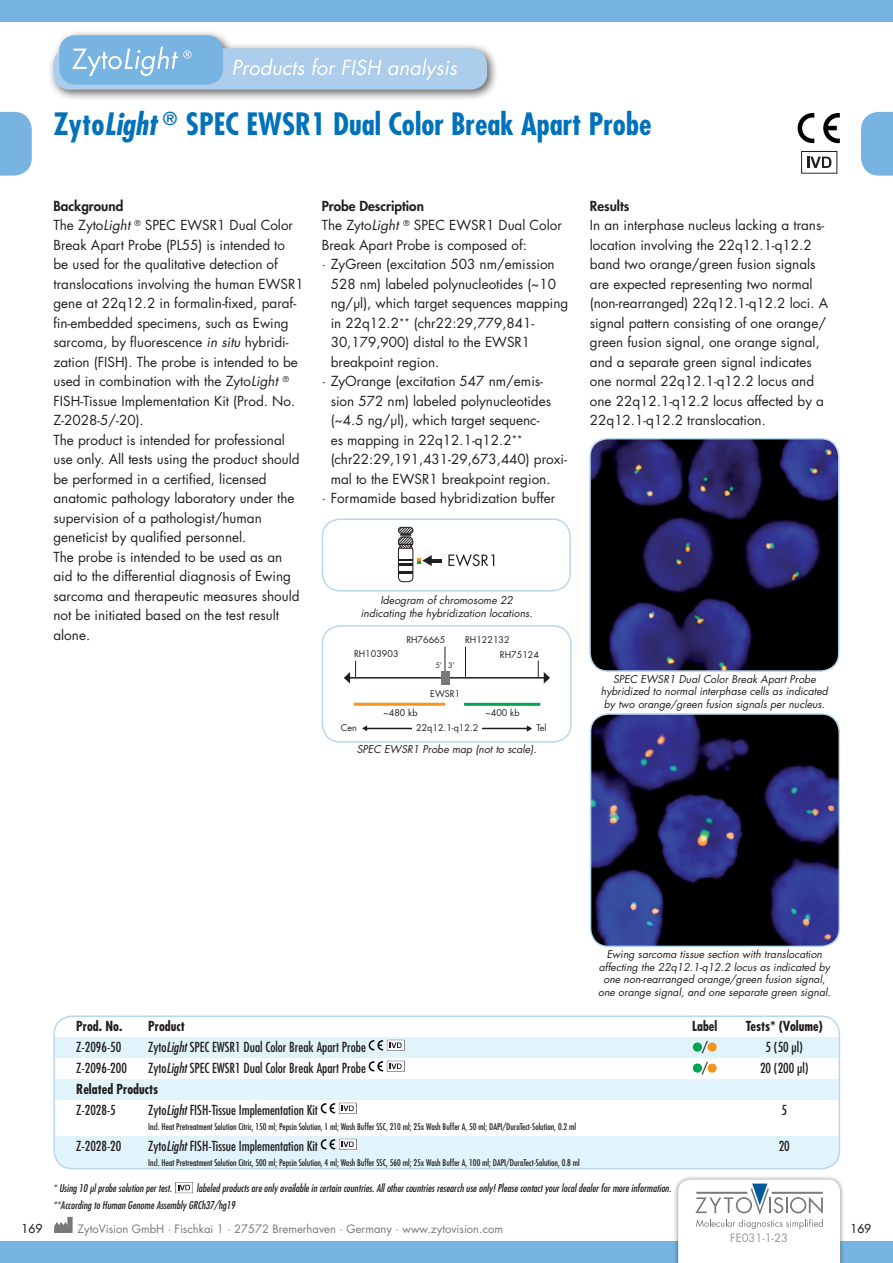
<style>
.page{position:relative;width:893px;height:1263px;background:#fff}
.page>*{position:absolute;margin:0;border:0;box-sizing:border-box;transform-origin:0 0}
.t1{font:700 condensed 30px "Futura Std";color:#0072bc}
.t2{font:13.5px/19.5px "Futura Std";color:#231f20}
.t3{font:condensed 13.5px "Futura Std";color:#231f20}
.t4{font:700 condensed 13.5px "Futura Std";color:#231f20}
.t5{font:800 13.5px "Futura Std";color:#231f20}
.t6{font:500 12px "Futura Std";color:#231f20}
.t7{font:11.25px "Futura Std";color:#76787b}
.t8{font:11.25px "Futura Std";color:#939598}
.t9{font:italic 10.5px/12.6px "Futura Std";color:#231f20;text-align:center}
.t10{font:italic condensed 10.5px/16.5px "Futura Std";color:#231f20}
.t11{font:condensed 9px "Futura Std";color:#231f20}
.t12{font:9px/14.2px "Futura Std";color:#231f20}
.t13{font:7.5px "Futura Std";color:#231f20}
.s1{font-style:italic}
.s2{font-weight:800}
</style>
<div class="page">
<svg style="left:0;top:112px;width:32px;height:64px;background:#81b9e4"></svg>
<svg style="left:861px;top:112px;width:32px;height:64px;background:#80b9e3"></svg>
<div style="left:0;top:1242px;width:893px;height:21px;background:#77b4e2"></div>
<svg style="left:54px;top:1217px;width:19px;height:16px"></svg>
<div style="left:48px;top:29px;width:451px;height:73px;background:#231f20;opacity:.75"></div>
<div style="left:54px;top:48px;width:433px;height:42px;background:#acceec;border-radius:16px"></div>
<div style="left:59px;top:35px;width:164px;height:50px;background:#77b4e2;border-radius:16px"></div>
<svg style="left:233px;top:58px;width:224px;height:22px"></svg>
<svg style="left:72px;top:47px;width:120px;height:29px"></svg>
<div style="left:0;top:0;width:893px;height:21px;background:#77b4e2"></div>
<svg style="left:175px;top:1182px;width:18px;height:12px"></svg>
<svg style="left:823px;top:113px;width:17px;height:30px"></svg>
<svg style="left:798px;top:113px;width:16px;height:30px"></svg>
<svg style="left:801px;top:151px;width:36px;height:23px"></svg>
<div style="left:673px;top:1175px;width:172px;height:88px;background:#231f20;opacity:.5"></div>
<svg style="left:678px;top:1180px;width:162px;height:83px"></svg>
<img style="left:590px;top:439px;width:249px;height:232px">
<div style="left:589px;top:438px;width:250px;height:234px;border:2px solid #b9d6ef;border-radius:18px"></div>
<img style="left:590px;top:714px;width:249px;height:232px">
<div style="left:590px;top:713px;width:250px;height:234px;border:2px solid #b9d6ef;border-radius:18px"></div>
<div style="left:54px;top:1079px;width:785px;height:21px;background:#e1f4fc"></div>
<div style="left:54px;top:1037px;width:785px;height:21px;background:#e1f4fc"></div>
<div style="left:54px;top:1136px;width:785px;height:33px;background:#e1f4fc"></div>
<div style="left:53px;top:1015px;width:787px;height:154px;border:2px solid #b9d6ef;border-radius:18px"></div>
<svg style="left:369px;top:1039px;width:36px;height:13px"></svg>
<div style="left:693px;top:1042px;width:9px;height:10px;background:#00a550;border-radius:50%"></div>
<svg style="left:707px;top:1042px;width:10px;height:10px"></svg>
<svg style="left:369px;top:1060px;width:36px;height:12px"></svg>
<div style="left:693px;top:1063px;width:9px;height:10px;background:#00a550;border-radius:50%"></div>
<svg style="left:707px;top:1063px;width:10px;height:10px"></svg>
<svg style="left:321px;top:1102px;width:36px;height:12px"></svg>
<svg style="left:321px;top:1138px;width:36px;height:13px"></svg>
<div style="left:322px;top:518px;width:249px;height:73px;border:2px solid #b9d6ef;border-radius:18px"></div>
<svg style="left:448px;top:554px;width:46px;height:12px"></svg>
<svg style="left:397px;top:527px;width:45px;height:56px"></svg>
<div style="left:322px;top:625px;width:250px;height:118px;border:2px solid #b9d6ef;border-radius:18px"></div>
<svg style="left:362px;top:725px;width:5px;height:6px"></svg>
<hr style="left:366px;top:728px;width:162px;height:1px;background:#231f20">
<svg style="left:527px;top:725px;width:5px;height:6px"></svg>
<div style="left:413px;top:724px;width:69px;height:8px;background:#fff"></div>
<hr style="left:349px;top:677px;width:195px;height:1px;background:#231f20">
<hr style="left:464px;top:703px;width:76px;height:3px;background:#00a550">
<hr style="left:354px;top:703px;width:91px;height:3px;background:#f7931d">
<svg style="left:344px;top:661px;width:12px;height:23px"></svg>
<svg style="left:538px;top:661px;width:12px;height:23px"></svg>
<hr style="left:445px;top:647px;width:1px;height:31px;background:#231f20">
<hr style="left:465px;top:647px;width:1px;height:31px;background:#231f20">
<div style="left:442px;top:671px;width:8px;height:14px;background:#76787b"></div>
<h1 class="t1" style="left:53px;top:106px;width:600px">Zyto<span class="s1">Light</span> <sup>®</sup> SPEC EWSR1 Dual Color Break Apart Probe</h1>
<p class="t2" style="left:53px;top:196px;width:252px"><span class="s2">Background<br></span>The Zyto<span class="s1">Light</span> <sup>®</sup> SPEC EWSR1 Dual Color Break Apart Probe (PL55) is intended to<br>be used for the qualitative detection of translocations involving the human EWSR1 gene at 22q12.2 in formalin-fixed, paraf&shy;fin-embedded specimens, such as Ewing sarcoma, by fluorescence <span class="s1">in situ</span> hybridi&shy;zation (FISH). The probe is intended to be used in combination with the Zyto<span class="s1">Light</span> <sup>® </sup>FISH-Tissue Implementation Kit (Prod. No.<br>Z-2028-5/-20).<br>The product is intended for professional use only. All tests using the product should be performed in a certified, licensed anatomic pathology laboratory under the supervision of a pathologist/human geneticist by qualified personnel.<br>The probe is intended to be used as an aid to the differential diagnosis of Ewing sarcoma and therapeutic measures should not be initiated based on the test result alone.</p>
<p class="t5" style="left:322px;top:197px;width:104px">Probe Description</p>
<p class="t2" style="left:322px;top:216px;width:242px">The Zyto<span class="s1">Light</span> <sup>®</sup> SPEC EWSR1 Dual Color</p>
<p class="t2" style="left:322px;top:235px;width:207px">Break Apart Probe is composed of:</p>
<p class="t2" style="left:322px;top:255px;width:235px">· ZyGreen (excitation 503 nm/emission</p>
<p class="t2" style="left:331px;top:274px;width:227px">528 nm) labeled polynucleotides (~10</p>
<p class="t2" style="left:331px;top:294px;width:239px">ng/µl), which target sequences mapping</p>
<p class="t2" style="left:331px;top:313px;width:205px">in 22q12.2<sup>**</sup> (chr22:29,779,841-</p>
<p class="t2" style="left:331px;top:333px;width:201px">30,179,900) distal to the EWSR1</p>
<p class="t2" style="left:331px;top:352px;width:110px">breakpoint region.</p>
<p class="t2" style="left:322px;top:372px;width:223px">· ZyOrange (excitation 547 nm/emis-</p>
<p class="t2" style="left:331px;top:391px;width:222px">sion 572 nm) labeled polynucleotides</p>
<p class="t2" style="left:331px;top:411px;width:210px">(~4.5 ng/µl), which target sequenc-</p>
<p class="t2" style="left:331px;top:430px;width:193px">es mapping in 22q12.1-q12.2<sup>**</sup></p>
<p class="t2" style="left:331px;top:450px;width:238px">(chr22:29,191,431-29,673,440) proxi-</p>
<p class="t2" style="left:331px;top:469px;width:221px">mal to the EWSR1 breakpoint region.</p>
<p class="t2" style="left:322px;top:489px;width:235px">· Formamide based hybridization buffer</p>
<p class="t9" style="left:361px;top:594px;width:173px">Ideogram of chromosome 22 indicating the hybridization locations.</p>
<p class="t12" style="left:406px;top:633px;width:41px">RH76665</p>
<p class="t12" style="left:500px;top:633px;width:41px;text-indent:-35px">RH122132<br>RH75124</p>
<p class="t12" style="left:354px;top:647px;width:46px">RH103903</p>
<p class="t13" style="left:435px;top:660px;width:21px">5’ 3’</p>
<p class="t12" style="left:430px;top:686px;width:32px">EWSR1</p>
<p class="t12" style="left:383px;top:706px;width:36px">~480 kb</p>
<p class="t12" style="left:485px;top:706px;width:36px">~400 kb</p>
<p class="t12" style="left:341px;top:721px;width:17px">Cen</p>
<p class="t12" style="left:416px;top:721px;width:64px">22q12.1-q12.2</p>
<p class="t12" style="left:537px;top:721px;width:12px">Tel</p>
<p class="t9" style="left:357px;top:743px;width:181px">SPEC EWSR1 Probe map (not to scale).</p>
<p class="t5" style="left:590px;top:197px;width:41px">Results</p>
<p class="t2" style="left:590px;top:216px;width:240px">In an interphase nucleus lacking a trans&shy;location involving the 22q12.1-q12.2 band two orange/green fusion signals are expected representing two normal (non-rearranged) 22q12.1-q12.2 loci. A signal pattern consisting of one orange/ green fusion signal, one orange signal, and a separate green signal indicates one normal 22q12.1-q12.2 locus and one 22q12.1-q12.2 locus affected by a 22q12.1-q12.2 translocation.</p>
<p class="t9" style="left:601px;top:673px;width:229px">SPEC EWSR1 Dual Color Break Apart Probe hybridized to normal interphase cells as indicated by two orange/green fusion signals per nucleus.</p>
<p class="t9" style="left:598px;top:948px;width:234px">Ewing sarcoma tissue section with translocation affecting the 22q12.1-q12.2 locus as indicated by one non-rearranged orange/green fusion signal, one orange signal, and one separate green signal.</p>
<p class="t4" style="left:76px;top:1017px;width:48px">Prod. No.</p>
<p class="t4" style="left:148px;top:1017px;width:38px">Product</p>
<p class="t4" style="left:692px;top:1017px;width:27px">Label</p>
<p class="t4" style="left:746px;top:1017px;width:78px">Tests* (Volume)</p>
<p class="t3" style="left:76px;top:1038px;width:47px">Z-2096-50</p>
<p class="t3" style="left:148px;top:1038px;width:219px">Zyto<span class="s1">Light</span> SPEC EWSR1 Dual Color Break Apart Probe</p>
<p class="t3" style="left:702px;top:1038px;width:7px">/</p>
<p class="t3" style="left:766px;top:1038px;width:39px">5 (50 μl)</p>
<p class="t3" style="left:76px;top:1059px;width:52px">Z-2096-200</p>
<p class="t3" style="left:148px;top:1059px;width:219px">Zyto<span class="s1">Light</span> SPEC EWSR1 Dual Color Break Apart Probe</p>
<p class="t3" style="left:702px;top:1059px;width:7px">/</p>
<p class="t3" style="left:760px;top:1059px;width:50px">20 (200 μl)</p>
<p class="t4" style="left:76px;top:1080px;width:84px">Related Products</p>
<p class="t3" style="left:76px;top:1101px;width:41px">Z-2028-5</p>
<p class="t3" style="left:148px;top:1101px;width:171px">Zyto<span class="s1">Light</span> FISH-Tissue Implementation Kit</p>
<p class="t3" style="left:781px;top:1101px;width:7px">5</p>
<p class="t11" style="left:148px;top:1121px;width:429px">Incl. Heat Pretreatment Solution Citric, 150 ml; Pepsin Solution, 1 ml; Wash Buffer SSC, 210 ml; 25x Wash Buffer A, 50 ml; DAPI/DuraTect-Solution, 0.2 ml</p>
<p class="t3" style="left:76px;top:1137px;width:47px">Z-2028-20</p>
<p class="t3" style="left:148px;top:1137px;width:171px">Zyto<span class="s1">Light</span> FISH-Tissue Implementation Kit</p>
<p class="t3" style="left:779px;top:1137px;width:13px">20</p>
<p class="t11" style="left:148px;top:1157px;width:433px">Incl. Heat Pretreatment Solution Citric, 500 ml; Pepsin Solution, 4 ml; Wash Buffer SSC, 560 ml; 25x Wash Buffer A, 100 ml; DAPI/DuraTect-Solution, 0.8 ml</p>
<p class="t10" style="left:53px;top:1180px;width:619px;text-indent:143px">labeled products are only available in certain countries. All other countries research use only! Please contact your local dealer for more information. **According to Human Genome Assembly GRCh37/hg19</p>
<p class="t10" style="left:53px;top:1180px;width:120px">* Using 10 µl probe solution per test.</p>
<p class="t6" style="left:22px;top:1221px;width:22px">169</p>
<p class="t7" style="left:78px;top:1222px;width:427px">ZytoVision GmbH · Fischkai 1 · 27572 Bremerhaven · Germany · www.zytovision.com</p>
<p class="t6" style="left:850px;top:1221px;width:22px">169</p>
<p class="t8" style="left:730px;top:1230px;width:59px">FE031-1-23</p>
</div>
